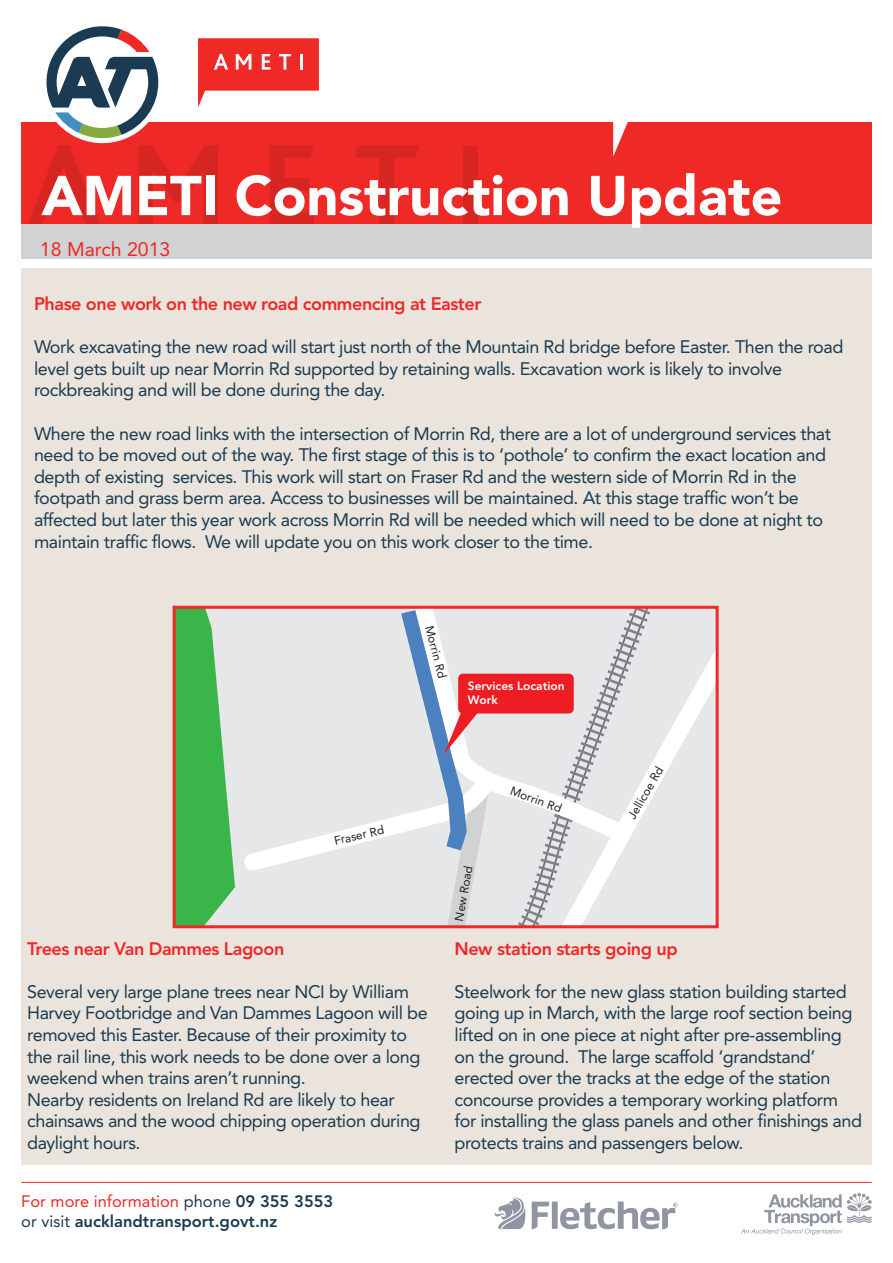
<style>
.page{position:relative;width:893px;height:1263px;background:#fff}
.page>*{position:absolute;margin:0;border:0;box-sizing:border-box;transform-origin:0 0}
.t1{font:900 55.5px "Avenir";color:#fff}
.t2{font:19.5px "Avenir";color:#ee2926}
.t3{font:18px/21.6px "Avenir";letter-spacing:-.025em;color:#1a3b51}
.t4{font:800 18px "Avenir";letter-spacing:-.025em;color:#ee2926}
.t5{font:16.5px "Avenir";color:#ee2926}
.t6{font:800 16.5px "Avenir";color:#1a3b51}
.t7{font:12px "Avenir";color:#231f20}
.t8{font:800 12px/14.4px "Avenir";color:#fff}
.s1{color:#1a3b51}
.s2{font-weight:800;color:#1a3b51}
.s3{font-weight:400}
</style>
<div class="page">
<div style="left:21px;top:268px;width:851px;height:897px;background:#eae4dd"></div>
<div style="left:21px;top:122px;width:851px;height:103px;background:#ee2926"></div>
<svg style="left:198px;top:38px;width:121px;height:70px"></svg>
<hr style="left:300px;top:54px;width:3px;height:16px;background:#fff">
<svg style="left:28px;top:145px;width:72px;height:79px"></svg>
<svg style="left:138px;top:146px;width:80px;height:78px"></svg>
<svg style="left:270px;top:146px;width:44px;height:78px"></svg>
<svg style="left:357px;top:146px;width:62px;height:78px"></svg>
<div style="left:463px;top:146px;width:15px;height:78px;background:#d72522"></div>
<div style="left:41px;top:21px;width:122px;height:122px;background:#fff;border-radius:50%"></div>
<svg style="left:46px;top:26px;width:112px;height:112px"></svg>
<svg style="left:741px;top:1193px;width:131px;height:42px"></svg>
<div style="left:21px;top:224px;width:851px;height:34px;background:#d1d2d4"></div>
<svg style="left:613px;top:122px;width:15px;height:35px"></svg>
<hr style="left:21px;top:1182px;width:851px;height:1px;background:#ee2926">
<svg style="left:532px;top:1201px;width:17px;height:28px"></svg>
<div style="left:552px;top:1201px;width:6px;height:28px;background:#9095a2"></div>
<svg style="left:560px;top:1201px;width:117px;height:29px"></svg>
<svg style="left:494px;top:1197px;width:32px;height:33px"></svg>
<svg style="left:513px;top:611px;width:202px;height:313px"></svg>
<div style="left:458px;top:674px;width:116px;height:39px;background:#ee1d23;border-radius:5px"></div>
<svg style="left:177px;top:610px;width:333px;height:314px"></svg>
<div style="left:173px;top:606px;width:546px;height:322px;border:3px solid #ee2926"></div>
<p class="t1" style="left:41px;top:162px;width:742px">AMETI Construction Update</p>
<p class="t2" style="left:40px;top:238px;width:132px">18 March 2013</p>
<p class="t4" style="left:34px;top:293px;width:449px">Phase one work on the new road commencing at Easter</p>
<p class="t3" style="left:34px;top:336px;width:811px">Work excavating the new road will start just north of the Mountain Rd bridge before Easter. Then the road level gets built up near Morrin Rd supported by retaining walls. Excavation work is likely to involve</p>
<p class="t3" style="left:34px;top:379px;width:353px">rockbreaking and will be done during the day.</p>
<p class="t3" style="left:34px;top:423px;width:799px">Where the new road links with the intersection of Morrin Rd, there are a lot of underground services that need to be moved out of the way. The first stage of this is to ‘pothole’ to confirm the exact location and depth of existing services. This work will start on Fraser Rd and the western side of Morrin Rd in the</p>
<p class="t3" style="left:34px;top:487px;width:766px">footpath and grass berm area. Access to businesses will be maintained. At this stage traffic won’t be</p>
<p class="t3" style="left:34px;top:509px;width:791px">affected but later this year work across Morrin Rd will be needed which will need to be done at night to maintain traffic flows. We will update you on this work closer to the time.</p>
<p class="t7" style="left:333px;top:834px;width:52px;rotate:-13deg">Fraser Rd</p>
<p class="t7" style="left:436px;top:624px;width:55px;rotate:76deg">Morrin Rd</p>
<p class="t8" style="left:468px;top:678px;width:98px">Services Location<br>Work</p>
<p class="t7" style="left:513px;top:784px;width:55px;rotate:20deg">Morrin Rd</p>
<p class="t7" style="left:452px;top:920px;width:58px;rotate:-80deg">New Road</p>
<p class="t7" style="left:625px;top:814px;width:60px;rotate:-60deg">Jellicoe Rd</p>
<p class="t4" style="left:27px;top:938px;width:259px">Trees near Van Dammes Lagoon</p>
<p class="t3" style="left:27px;top:981px;width:402px">Several very large plane trees near NCI by William Harvey Footbridge and Van Dammes Lagoon will be removed this Easter. Because of their proximity to the rail line, this work needs to be done over a long weekend when trains aren’t running.</p>
<p class="t3" style="left:27px;top:1089px;width:395px">Nearby residents on Ireland Rd are likely to hear chainsaws and the wood chipping operation during daylight hours.</p>
<p class="t5" style="left:21px;top:1192px;width:314px">For more information <span class="s1">phone</span> <span class="s2">09 355 3553</span></p>
<p class="t6" style="left:21px;top:1211px;width:258px"><span class="s3">or visit</span> aucklandtransport.govt.nz</p>
<p class="t4" style="left:454px;top:938px;width:225px">New station starts going up</p>
<p class="t3" style="left:454px;top:981px;width:409px">Steelwork for the new glass station building started going up in March, with the large roof section being lifted on in one piece at night after pre-assembling on the ground. The large scaffold ‘grandstand’ erected over the tracks at the edge of the station concourse provides a temporary working platform for installing the glass panels and other finishings and protects trains and passengers below.</p>
</div>
